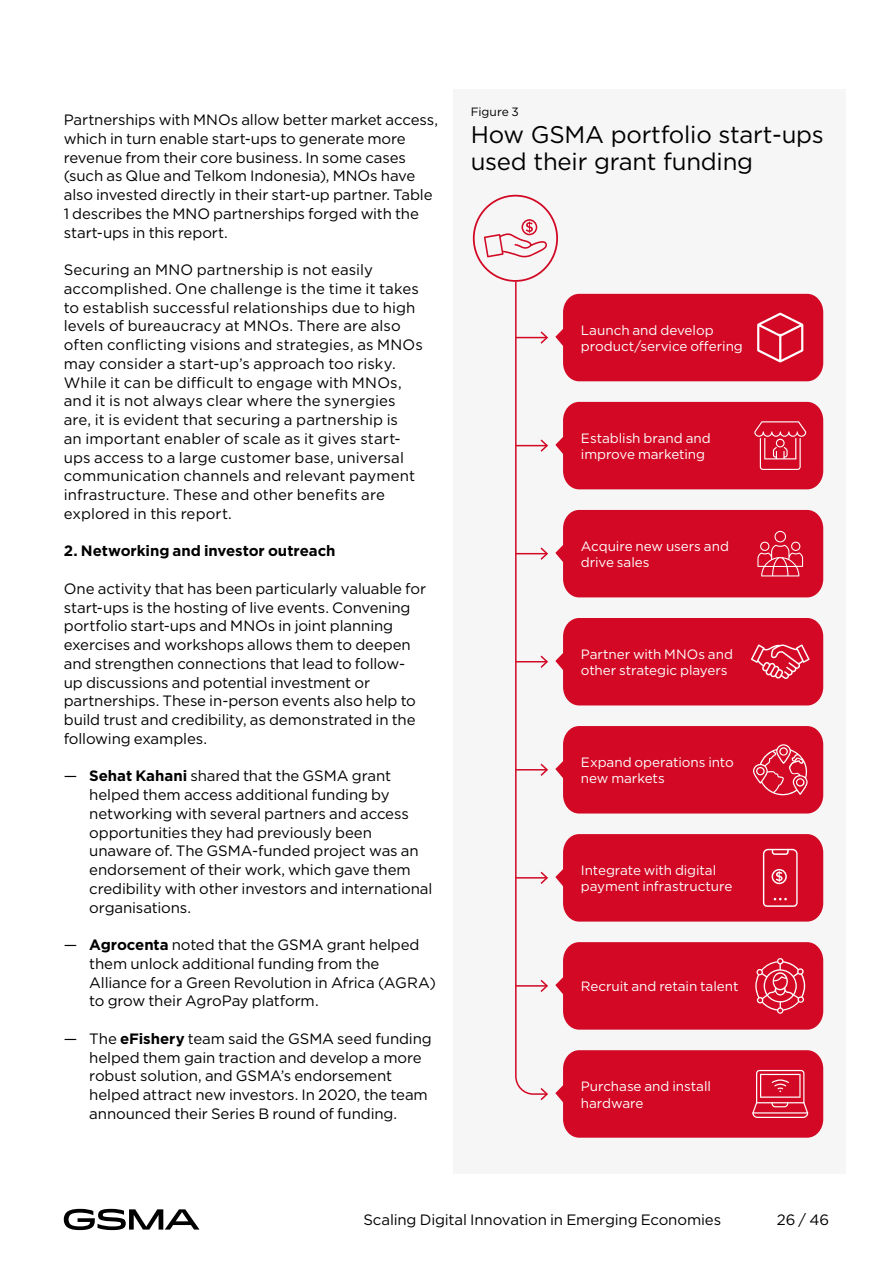
<style>
.page{position:relative;width:893px;height:1263px;background:#fff}
.page>*{position:absolute;margin:0;border:0;box-sizing:border-box;transform-origin:0 0}
.t1{font:24px/26.4px "Gotham";letter-spacing:-.01em;color:#000}
.t2{font:15px/18.8px "Gotham";letter-spacing:-.005em;color:#000}
.t3{font:700 15px "Gotham";letter-spacing:-.005em;color:#000}
.t4{font:13.5px/16.5px "Gotham";letter-spacing:-.005em;color:#fff}
.t5{font:12px "Gotham";letter-spacing:-.005em;color:#000}
.s1{font-weight:700}
</style>
<div class="page">
<svg style="left:64px;top:1209px;width:135px;height:21px"></svg>
<div style="left:454px;top:89px;width:392px;height:1085px;background:#f6f6f6"></div>
<svg style="left:484px;top:219px;width:63px;height:38px"></svg>
<div style="left:473px;top:195px;width:85px;height:87px;border:2px solid #d20824;border-radius:50%"></div>
<div style="left:555px;top:294px;width:268px;height:87px;background:#d20824"></div>
<svg style="left:555px;top:618px;width:268px;height:87px;background:#d41530"></svg>
<svg style="left:555px;top:726px;width:268px;height:87px;background:#d41630"></svg>
<svg style="left:555px;top:834px;width:268px;height:87px;background:#d4152f"></svg>
<svg style="left:555px;top:942px;width:268px;height:88px;background:#d41732"></svg>
<svg style="left:555px;top:1050px;width:268px;height:88px;background:#d41832"></svg>
<svg style="left:514px;top:280px;width:34px;height:821px"></svg>
<svg style="left:555px;top:402px;width:268px;height:87px;background:#d4152f"></svg>
<svg style="left:555px;top:510px;width:268px;height:87px;background:#d4142f"></svg>
<p class="t2" style="left:64px;top:110px;width:376px">Partnerships with MNOs allow better market access, which in turn enable start-ups to generate more revenue from their core business. In some cases (such as Qlue and Telkom Indonesia), MNOs have also invested directly in their start-up partner. Table 1 describes the MNO partnerships forged with the start-ups in this report.</p>
<p class="t2" style="left:64px;top:260px;width:361px">Securing an MNO partnership is not easily accomplished. One challenge is the time it takes to establish successful relationships due to high levels of bureaucracy at MNOs. There are also often conflicting visions and strategies, as MNOs may consider a start-up’s approach too risky.<br>While it can be difficult to engage with MNOs, and it is not always clear where the synergies are, it is evident that securing a partnership is<br>an important enabler of scale as it gives start&shy;ups access to a large customer base, universal communication channels and relevant payment infrastructure. These and other benefits are explored in this report.</p>
<p class="t3" style="left:64px;top:541px;width:273px">2. Networking and investor outreach</p>
<p class="t2" style="left:64px;top:579px;width:364px">One activity that has been particularly valuable for start-ups is the hosting of live events. Convening portfolio start-ups and MNOs in joint planning exercises and workshops allows them to deepen and strengthen connections that lead to follow&shy;up discussions and potential investment or partnerships. These in-person events also help to build trust and credibility, as demonstrated in the following examples.</p>
<p class="t2" style="left:89px;top:766px;width:345px;text-indent:-26px">— <span class="s1">Sehat Kahani</span> shared that the GSMA grant helped them access additional funding by networking with several partners and access opportunities they had previously been unaware of. The GSMA-funded project was an endorsement of their work, which gave them credibility with other investors and international organisations.</p>
<p class="t2" style="left:89px;top:935px;width:348px;text-indent:-26px">— <span class="s1">Agrocenta</span> noted that the GSMA grant helped them unlock additional funding from the Alliance for a Green Revolution in Africa (AGRA) to grow their AgroPay platform.</p>
<p class="t2" style="left:89px;top:1029px;width:344px;text-indent:-26px">— The <span class="s1">eFishery</span> team said the GSMA seed funding helped them gain traction and develop a more robust solution, and GSMA’s endorsement helped attract new investors. In 2020, the team announced their Series B round of funding.</p>
<p class="t5" style="left:471px;top:104px;width:50px">Figure 3</p>
<h1 class="t1" style="left:471px;top:121px;width:355px">How GSMA portfolio start-ups used their grant funding</h1>
<p class="t4" style="left:581px;top:321px;width:164px">Launch and develop product/service offering</p>
<p class="t4" style="left:581px;top:429px;width:131px">Establish brand and improve marketing</p>
<p class="t4" style="left:581px;top:537px;width:150px">Acquire new users and drive sales</p>
<p class="t4" style="left:581px;top:645px;width:154px">Partner with MNOs and other strategic players</p>
<p class="t4" style="left:581px;top:754px;width:154px">Expand operations into new markets</p>
<p class="t4" style="left:581px;top:862px;width:153px">Integrate with digital payment infrastructure</p>
<p class="t4" style="left:581px;top:978px;width:159px">Recruit and retain talent</p>
<p class="t4" style="left:581px;top:1078px;width:132px">Purchase and install hardware</p>
<p class="t2" style="left:363px;top:1210px;width:359px">Scaling Digital Innovation in Emerging Economies</p>
<p class="t2" style="left:777px;top:1210px;width:54px">26 / 46</p>
</div>
